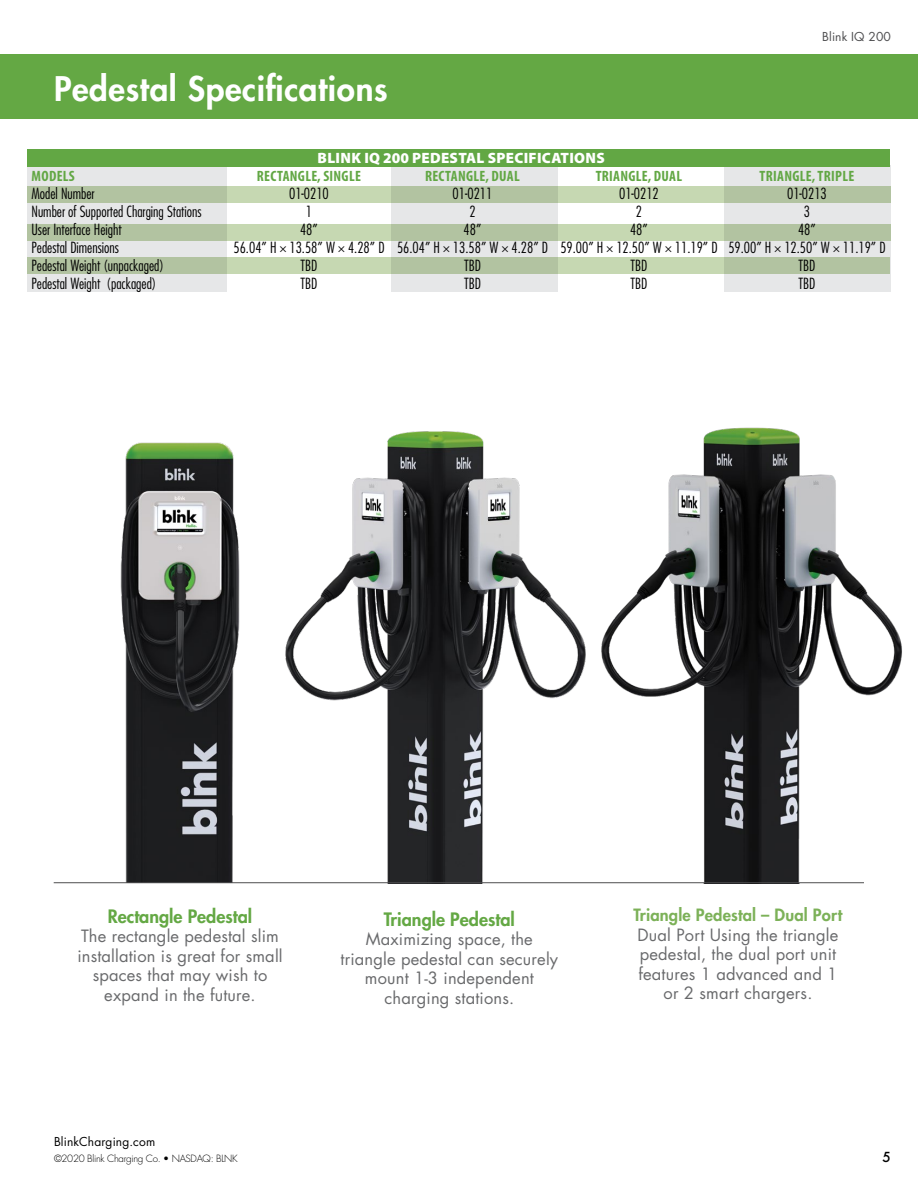
<style>
.page{position:relative;width:918px;height:1188px;background:#fff}
.page>*{position:absolute;margin:0;border:0;box-sizing:border-box;transform-origin:0 0}
.t1{font:800 33px "Futura Std";letter-spacing:.02em;color:#fff}
.t2{font:800 18px "Futura Std";color:#64a844}
.t3{font:16.5px/19.5px "Futura Std";letter-spacing:.01em;color:#696a6c;text-align:center}
.t4{font:800 16.5px "Futura Std";letter-spacing:.01em;color:#7cb158}
.t5{font:300 condensed 15px "Futura Std";color:#000}
.t6{font:700 condensed 15px "Myriad Pro";letter-spacing:.02em;color:#62a744}
.t7{font:900 15px "Myriad Pro";letter-spacing:.02em;color:#fff}
.t8{font:500 13.5px "Futura";color:#000}
.t9{font:12px "Futura Std";letter-spacing:.01em;color:#000}
.t10{font:12px "Futura Std";letter-spacing:.01em;color:#4d4d4f}
.t11{font:300 9.75px "Futura Std";letter-spacing:-.03em;color:#000}
</style>
<div class="page">
<div style="left:0;top:54px;width:918px;height:65px;background:#64a844"></div>
<img style="left:120px;top:442px;width:120px;height:440px">
<div style="left:28px;top:165px;width:199px;height:127px;background:#e6e7e8"></div>
<div style="left:391px;top:165px;width:167px;height:127px;background:#e6e7e8"></div>
<div style="left:724px;top:165px;width:167px;height:127px;background:#e6e7e8"></div>
<div style="left:28px;top:186px;width:863px;height:17px;background:linear-gradient(to right,#b9caa7,#bbcca8)"></div>
<div style="left:28px;top:224px;width:863px;height:17px;background:linear-gradient(to right,#b9caa7,#bbcca8)"></div>
<div style="left:27px;top:257px;width:862px;height:17px;background:linear-gradient(to right,#b9caa7,#bbcca8)"></div>
<div style="left:27px;top:149px;width:863px;height:18px;background:#62a744"></div>
<img style="left:285px;top:431px;width:301px;height:451px">
<img style="left:601px;top:427px;width:301px;height:455px">
<hr style="left:54px;top:882px;width:810px;height:1px;background:#4d4d4f">
<h1 class="t1" style="left:54px;top:68px;width:335px">Pedestal Specifications</h1>
<p class="t7" style="left:318px;top:150px;width:289px">BLINK IQ 200 PEDESTAL SPECIFICATIONS</p>
<p class="t10" style="left:822px;top:28px;width:70px">Blink IQ 200</p>
<p class="t6" style="left:32px;top:168px;width:45px">MODELS</p>
<p class="t6" style="left:257px;top:168px;width:105px">RECTANGLE, SINGLE</p>
<p class="t6" style="left:425px;top:168px;width:96px">RECTANGLE, DUAL</p>
<p class="t6" style="left:596px;top:168px;width:88px">TRIANGLE, DUAL</p>
<p class="t6" style="left:760px;top:168px;width:96px">TRIANGLE, TRIPLE</p>
<p class="t5" style="left:32px;top:185px;width:65px">Model Number</p>
<p class="t5" style="left:289px;top:185px;width:41px">01-0210</p>
<p class="t5" style="left:453px;top:185px;width:41px">01-0211</p>
<p class="t5" style="left:619px;top:185px;width:41px">01-0212</p>
<p class="t5" style="left:787px;top:185px;width:41px">01-0213</p>
<p class="t5" style="left:32px;top:203px;width:172px">Number of Supported Charging Stations</p>
<p class="t5" style="left:306px;top:203px;width:8px">1</p>
<p class="t5" style="left:469px;top:203px;width:8px">2</p>
<p class="t5" style="left:636px;top:203px;width:8px">2</p>
<p class="t5" style="left:804px;top:203px;width:8px">3</p>
<p class="t5" style="left:32px;top:221px;width:92px">User Interface Height</p>
<p class="t5" style="left:300px;top:221px;width:19px">48”</p>
<p class="t5" style="left:464px;top:221px;width:19px">48”</p>
<p class="t5" style="left:630px;top:221px;width:19px">48”</p>
<p class="t5" style="left:798px;top:221px;width:19px">48”</p>
<p class="t5" style="left:32px;top:239px;width:89px">Pedestal Dimensions</p>
<p class="t5" style="left:234px;top:239px;width:654px">56.04” H × 13.58” W × 4.28” D 56.04” H × 13.58” W × 4.28” D 59.00” H × 12.50” W × 11.19” D 59.00” H × 12.50” W × 11.19” D</p>
<p class="t5" style="left:32px;top:257px;width:134px">Pedestal Weight (unpackaged)</p>
<p class="t5" style="left:301px;top:257px;width:18px">TBD</p>
<p class="t5" style="left:464px;top:257px;width:18px">TBD</p>
<p class="t5" style="left:631px;top:257px;width:18px">TBD</p>
<p class="t5" style="left:799px;top:257px;width:18px">TBD</p>
<p class="t5" style="left:32px;top:275px;width:126px">Pedestal Weight (packaged)</p>
<p class="t5" style="left:301px;top:275px;width:18px">TBD</p>
<p class="t5" style="left:464px;top:275px;width:18px">TBD</p>
<p class="t5" style="left:631px;top:275px;width:18px">TBD</p>
<p class="t5" style="left:799px;top:275px;width:18px">TBD</p>
<p class="t2" style="left:108px;top:905px;width:146px">Rectangle Pedestal</p>
<p class="t3" style="left:77px;top:927px;width:207px">The rectangle pedestal slim installation is great for small spaces that may wish to expand in the future.</p>
<p class="t9" style="left:54px;top:1134px;width:103px">BlinkCharging.com</p>
<p class="t11" style="left:54px;top:1153px;width:185px">©2020 Blink Charging Co. • NASDAQ: BLNK</p>
<p class="t2" style="left:384px;top:908px;width:132px">Triangle Pedestal</p>
<p class="t3" style="left:341px;top:930px;width:219px">Maximizing space, the triangle pedestal can securely mount 1-3 independent charging stations.</p>
<p class="t4" style="left:634px;top:905px;width:210px">Triangle Pedestal – Dual Port</p>
<p class="t3" style="left:638px;top:925px;width:202px">Dual Port Using the triangle pedestal, the dual port unit features 1 advanced and 1 or 2 smart chargers.</p>
<p class="t8" style="left:883px;top:1148px;width:10px">5</p>
</div>
